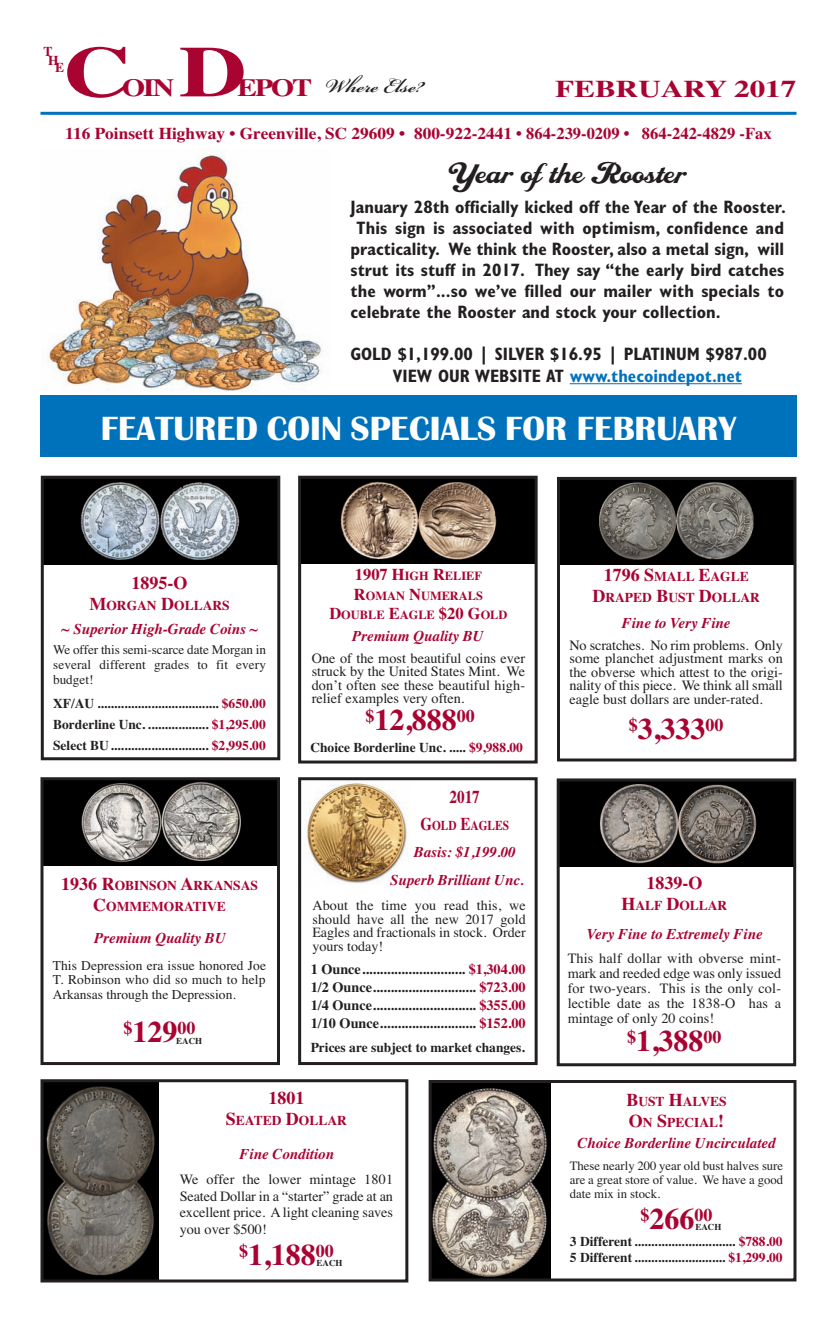
<style>
.page{position:relative;width:837px;height:1323px;background:#fff}
.page>*{position:absolute;margin:0;border:0;box-sizing:border-box;transform-origin:0 0}
.t1{font:700 72px "Times";color:#a90332;scale:1.3 1}
.t2{font:36px "LHF Royal Script";color:#231f20}
.t3{font:33px "Scotsdale";color:#fff}
.t4{font:700 30px "Times";color:#a90332}
.t5{font:700 30px "Bickham Script Std";color:#231f20}
.t6{font:700 24.75px "Times";letter-spacing:-.065em;color:#a90332;scale:1.2 1}
.t7{font:700 24px "Times";color:#a90332;scale:1.3 1}
.t8{font:700 condensed 18px/21.6px "Gill Sans";color:#231f20}
.t9{font:700 18px "Times";color:#a90332}
.t10{font:700 18px "Times";color:#a90332;scale:.84 1}
.t11{font:700 16.5px "Times";color:#a90332;scale:1.05 1}
.t12{font:italic 700 15px "Times";color:#a90332}
.t13{font:14.25px/13.5px "Times";color:#231f20;text-align:justify}
.t14{font:700 14.25px/18px "Times";color:#231f20;text-align:justify}
.t15{font:14.1px/13.5px "Times";color:#231f20;text-align:justify}
.t16{font:700 13.5px/21px "Times";color:#231f20;text-align:justify}
.t17{font:700 13.5px/21px "Times";color:#a90332;text-align:center}
.t18{font:13.5px/14.2px "Times";color:#231f20;text-align:justify}
.t19{font:700 13.5px "Times";color:#a90332;scale:.84 1}
.t20{font:13.2px/14.7px "Times";letter-spacing:.01em;color:#231f20;text-align:justify}
.t21{font:12.75px/14.2px "Times";color:#231f20;text-align:justify}
.t22{font:700 12.3px/19.5px "Times";color:#a90332;text-align:center}
.t23{font:700 9px "Times";color:#231f20}
.s1{color:#0072bc}
.s2{font-size:18px}
.s3{font-size:16.5px}
.s4{color:#a90332}
.s5{font-size:30px}
</style>
<div class="page">
<hr style="left:40px;top:112px;width:756px;height:3px;background:#0072bc">
<hr style="left:570px;top:383px;width:172px;height:1px;background:#0072bc">
<img style="left:47px;top:152px;width:276px;height:240px">
<div style="left:40px;top:395px;width:757px;height:62px;background:#0072bc"></div>
<img style="left:44px;top:1083px;width:114px;height:195px">
<div style="left:40px;top:1079px;width:368px;height:203px;border:3px solid #231f20"></div>
<img style="left:306px;top:782px;width:102px;height:102px">
<div style="left:298px;top:777px;width:240px;height:288px;border:3px solid #231f20"></div>
<img style="left:302px;top:480px;width:232px;height:84px">
<div style="left:298px;top:476px;width:240px;height:288px;border:3px solid #231f20"></div>
<img style="left:433px;top:1084px;width:118px;height:193px">
<div style="left:429px;top:1080px;width:367px;height:201px;border:3px solid #231f20"></div>
<img style="left:44px;top:781px;width:232px;height:84px">
<div style="left:40px;top:777px;width:240px;height:288px;border:3px solid #231f20"></div>
<img style="left:45px;top:480px;width:231px;height:84px">
<div style="left:41px;top:476px;width:239px;height:284px;border:3px solid #231f20"></div>
<img style="left:561px;top:481px;width:231px;height:84px">
<div style="left:557px;top:477px;width:239px;height:284px;border:3px solid #231f20"></div>
<img style="left:561px;top:782px;width:231px;height:84px">
<div style="left:557px;top:778px;width:239px;height:288px;border:3px solid #231f20"></div>
<p class="t17" style="left:44px;top:40px;width:11px">T</p>
<p class="t17" style="left:48px;top:49px;width:12px">H</p>
<p class="t17" style="left:55px;top:57px;width:11px">E</p>
<h1 class="t1" style="left:64px;top:29px;width:53px">C</h1>
<h1 class="t1" style="left:179px;top:29px;width:53px">D</h1>
<h3 class="t6" style="left:122px;top:73px;width:45px">OIN</h3>
<h3 class="t6" style="left:237px;top:73px;width:64px">EPOT</h3>
<h3 class="t5" style="left:325px;top:64px;width:100px">Where Else?</h3>
<h3 class="t7" style="left:555px;top:74px;width:187px">FEBRUARY 2017</h3>
<p class="t11" style="left:65px;top:124px;width:674px">116 Poinsett Highway • Greenville, SC 29609 • 800-922-2441 • 864-239-0209 • 864-242-4829 -Fax</p>
<h2 class="t2" style="left:449px;top:150px;width:239px">Year of the Rooster</h2>
<p class="t8" style="left:351px;top:198px;width:437px">January 28th officially kicked off the Year of the Rooster.</p>
<p class="t8" style="left:357px;top:219px;width:429px">This sign is associated with optimism, confidence and</p>
<p class="t8" style="left:351px;top:240px;width:435px">practicality. We think the Rooster, also a metal sign, will</p>
<p class="t8" style="left:351px;top:261px;width:435px">strut its stuff in 2017. They say “the early bird catches</p>
<p class="t8" style="left:351px;top:282px;width:435px">the worm”...so we’ve filled our mailer with specials to</p>
<p class="t8" style="left:351px;top:303px;width:372px">celebrate the Rooster and stock your collection.</p>
<p class="t8" style="left:393px;top:345px;width:375px;text-indent:-42px">GOLD $1,199.00 | SILVER $16.95 | PLATINUM $987.00<br>VIEW OUR WEBSITE AT <span class="s1">www.thecoindepot.net</span></p>
<h3 class="t3" style="left:101px;top:411px;width:637px">FEATURED COIN SPECIALS FOR FEBRUARY</h3>
<p class="t17" style="left:592px;top:566px;width:169px"><span class="s2">1796 S</span>MALL <span class="s2">E</span>AGLE<br><span class="s2">D</span>RAPED <span class="s2">B</span>UST <span class="s2">D</span>OLLAR</p>
<p class="t12" style="left:622px;top:614px;width:110px">Fine to Very Fine</p>
<p class="t22" style="left:329px;top:566px;width:180px"><span class="s3">1907 H</span>IGH <span class="s3">R</span>ELIEF<br><span class="s3">R</span>OMAN <span class="s3">N</span>UMERALS<br><span class="s3">D</span>OUBLE <span class="s3">E</span>AGLE <span class="s3">$20 G</span>OLD</p>
<p class="t12" style="left:352px;top:627px;width:133px">Premium Quality BU</p>
<p class="t9" style="left:132px;top:572px;width:57px">1895-O</p>
<p class="t17" style="left:89px;top:595px;width:142px"><span class="s2">M</span>ORGAN <span class="s2">D</span>OLLARS</p>
<p class="t12" style="left:61px;top:621px;width:199px">~ Superior High-Grade Coins ~</p>
<p class="t20" style="left:53px;top:643px;width:215px">We offer this semi-scarce date Morgan in several different grades to fit every budget!</p>
<p class="t13" style="left:569px;top:638px;width:215px">No scratches. No rim problems. Only some planchet adjustment marks on the obverse which attest to the origi&shy;nality of this piece. We think all small eagle bust dollars are under-rated.</p>
<p class="t13" style="left:312px;top:651px;width:215px">One of the most beautiful coins ever struck by the United States Mint. We don’t often see these beautiful high&shy;relief examples very often.</p>
<p class="t16" style="left:53px;top:693px;width:214px">XF/AU .................................... <span class="s4">$650.00<br></span>Borderline Unc. .................. <span class="s4">$1,295.00<br></span>Select BU............................. <span class="s4">$2,995.00</span></p>
<h3 class="t4" style="left:365px;top:703px;width:111px"><sup>$</sup>12,888<sup>00</sup></h3>
<p class="t16" style="left:310px;top:737px;width:214px">Choice Borderline Unc. ..... <span class="s4">$9,988.00</span></p>
<h3 class="t4" style="left:629px;top:712px;width:96px"><sup>$</sup>3,333<sup>00</sup></h3>
<p class="t17" style="left:61px;top:875px;width:198px"><span class="s2">1936 R</span>OBINSON <span class="s2">A</span>RKANSAS<br><span class="s2">C</span>OMMEMORATIVE</p>
<p class="t12" style="left:94px;top:929px;width:133px">Premium Quality BU</p>
<p class="t18" style="left:53px;top:958px;width:215px">This Depression era issue honored Joe T. Robinson who did so much to help Arkansas through the Depression.</p>
<p class="t9" style="left:124px;top:1018px;width:73px">$<span class="s5">129</span>00</p>
<p class="t23" style="left:176px;top:1035px;width:28px">EACH</p>
<p class="t10" style="left:450px;top:787px;width:38px">2017</p>
<p class="t19" style="left:420px;top:818px;width:107px"><span class="s2">G</span>OLD <span class="s2">E</span>AGLES</p>
<p class="t12" style="left:414px;top:843px;width:104px">Basis: $1,199.00</p>
<p class="t12" style="left:390px;top:871px;width:135px">Superb Brilliant Unc.</p>
<p class="t15" style="left:312px;top:899px;width:215px">About the time you read this, we should have all the new 2017 gold Eagles and fractionals in stock. Order yours today!</p>
<p class="t14" style="left:311px;top:960px;width:217px">1 Ounce............................. <span class="s4">$1,304.00<br></span>1/2 Ounce............................. <span class="s4">$723.00<br></span>1/4 Ounce............................. <span class="s4">$355.00<br></span>1/10 Ounce........................... <span class="s4">$152.00</span></p>
<p class="t16" style="left:311px;top:1037px;width:216px">Prices are subject to market changes.</p>
<p class="t9" style="left:268px;top:1087px;width:37px">1801</p>
<p class="t17" style="left:226px;top:1109px;width:123px"><span class="s2">S</span>EATED <span class="s2">D</span>OLLAR</p>
<p class="t12" style="left:240px;top:1146px;width:96px">Fine Condition</p>
<p class="t13" style="left:180px;top:1171px;width:215px;line-height:16.5px">We offer the lower mintage 1801<br>Seated Dollar in a “starter” grade at an excellent price. A light cleaning saves you over $500!</p>
<h3 class="t4" style="left:239px;top:1237px;width:96px"><sup>$</sup>1,188<sup>00</sup></h3>
<p class="t23" style="left:317px;top:1258px;width:28px">EACH</p>
<p class="t9" style="left:646px;top:872px;width:57px">1839-O</p>
<p class="t17" style="left:621px;top:895px;width:108px"><span class="s2">H</span>ALF <span class="s2">D</span>OLLAR</p>
<p class="t12" style="left:587px;top:925px;width:177px">Very Fine to Extremely Fine</p>
<p class="t13" style="left:568px;top:951px;width:215px;line-height:15px">This half dollar with obverse mint&shy;mark and reeded edge was only issued for two-years. This is the only col&shy;lectible date as the 1838-O has a mintage of only 20 coins!</p>
<h3 class="t4" style="left:627px;top:1024px;width:96px"><sup>$</sup>1,388<sup>00</sup></h3>
<p class="t17" style="left:626px;top:1091px;width:102px;text-align:left"><span class="s2">B</span>UST <span class="s2">H</span>ALVES<br><span class="s2">O</span>N <span class="s2">S</span>PECIAL<span class="s2">!</span></p>
<p class="t12" style="left:577px;top:1134px;width:200px">Choice Borderline Uncirculated</p>
<p class="t21" style="left:570px;top:1158px;width:215px">These nearly 200 year old bust halves sure are a great store of value. We have a good date mix in stock.</p>
<p class="t9" style="left:640px;top:1204px;width:73px">$<span class="s5">266</span>00</p>
<p class="t23" style="left:695px;top:1222px;width:28px">EACH</p>
<p class="t16" style="left:570px;top:1233px;width:214px;line-height:16.5px">3 Different .............................. <span class="s4">$788.00<br></span>5 Different ........................... <span class="s4">$1,299.00</span></p>
</div>
